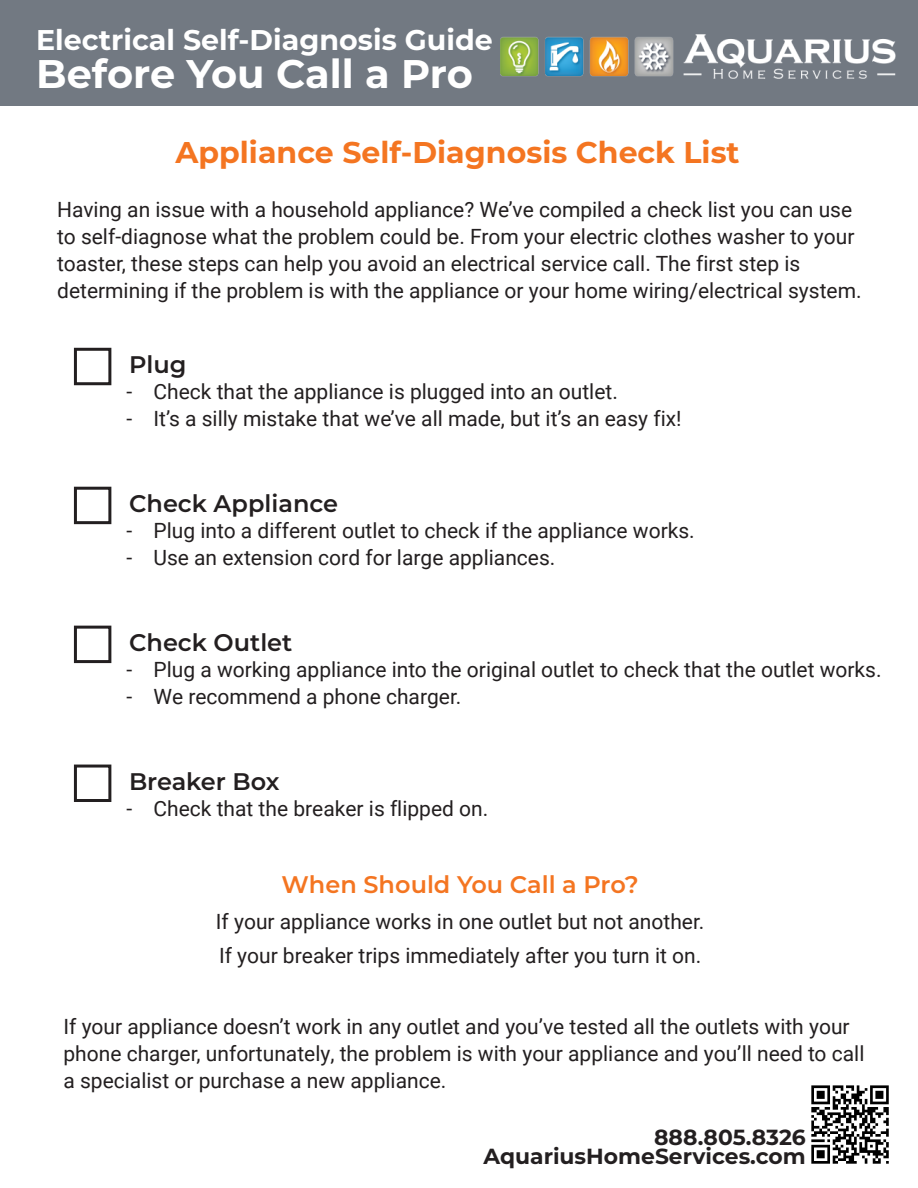
<style>
.page{position:relative;width:918px;height:1188px;background:#fff}
.page>*{position:absolute;margin:0;border:0;box-sizing:border-box;transform-origin:0 0}
.t1{font:700 39.9px "Montserrat";color:#fff}
.t2{font:700 30px "Montserrat";color:#f47521}
.t3{font:700 28.5px "Montserrat";color:#fff}
.t4{font:600 24px "Montserrat";color:#231f20}
.t5{font:600 24px "Montserrat";color:#f47521}
.t6{font:700 21.9px/19px "Montserrat";color:#231f20;text-align:right}
.t7{font:21px/27px "Roboto";color:#231f20}
</style>
<div class="page">
<div style="left:0;top:0;width:918px;height:106px;background:#727982"></div>
<img style="left:500px;top:34px;width:396px;height:45px">
<div style="left:74px;top:348px;width:37px;height:37px;border:3px solid #231f20"></div>
<div style="left:74px;top:487px;width:37px;height:37px;border:3px solid #231f20"></div>
<div style="left:74px;top:765px;width:37px;height:37px;border:3px solid #231f20"></div>
<div style="left:74px;top:626px;width:37px;height:37px;border:3px solid #231f20"></div>
<img style="left:811px;top:1085px;width:78px;height:79px">
<h3 class="t3" style="left:36px;top:28px;width:458px">Electrical Self-Diagnosis Guide</h3>
<h1 class="t1" style="left:36px;top:57px;width:438px">Before You Call a Pro</h1>
<h2 class="t2" style="left:176px;top:140px;width:566px">Appliance Self-Diagnosis Check List</h2>
<p class="t7" style="left:57px;top:198px;width:806px">Having an issue with a household appliance? We’ve compiled a check list you can use to self-diagnose what the problem could be. From your electric clothes washer to your toaster, these steps can help you avoid an electrical service call. The first step is determining if the problem is with the appliance or your home wiring/electrical system.</p>
<p class="t4" style="left:129px;top:355px;width:59px">Plug</p>
<p class="t7" style="left:126px;top:380px;width:493px">- Check that the appliance is plugged into an outlet.</p>
<p class="t7" style="left:126px;top:407px;width:557px">- It’s a silly mistake that we’ve all made, but it’s an easy fix!</p>
<p class="t4" style="left:129px;top:493px;width:211px">Check Appliance</p>
<p class="t7" style="left:126px;top:519px;width:570px">- Plug into a different outlet to check if the appliance works.</p>
<p class="t7" style="left:126px;top:546px;width:430px">- Use an extension cord for large appliances.</p>
<p class="t4" style="left:129px;top:632px;width:165px">Check Outlet</p>
<p class="t7" style="left:126px;top:658px;width:757px">- Plug a working appliance into the original outlet to check that the outlet works.</p>
<p class="t7" style="left:126px;top:685px;width:336px">- We recommend a phone charger.</p>
<p class="t4" style="left:129px;top:771px;width:152px">Breaker Box</p>
<p class="t7" style="left:126px;top:797px;width:363px">- Check that the breaker is flipped on.</p>
<p class="t5" style="left:282px;top:875px;width:359px">When Should You Call a Pro?</p>
<p class="t7" style="left:216px;top:906px;width:490px;line-height:34.5px">If your appliance works in one outlet but not another.<br>If your breaker trips immediately after you turn it on.</p>
<p class="t7" style="left:64px;top:1015px;width:802px">If your appliance doesn’t work in any outlet and you’ve tested all the outlets with your phone charger, unfortunately, the problem is with your appliance and you’ll need to call a specialist or purchase a new appliance.</p>
<p class="t6" style="left:484px;top:1129px;width:324px">888.805.8326<br>AquariusHomeServices.com</p>
</div>
